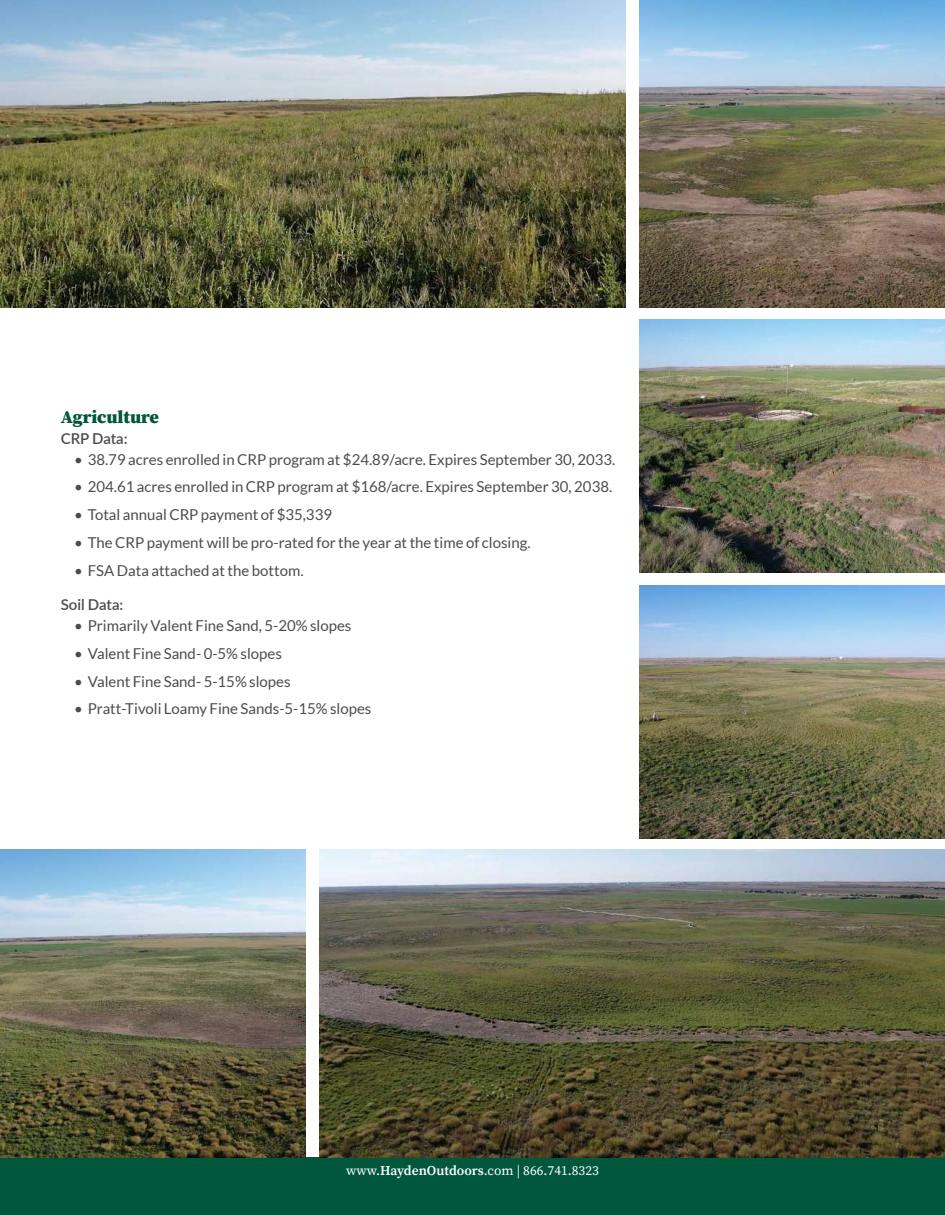
<style>
.page{position:relative;width:945px;height:1215px;background:#fff}
.page>*{position:absolute;margin:0;border:0;box-sizing:border-box;transform-origin:0 0}
.t1{font:900 18px "Source Serif Pro";color:#01573c}
.t2{font:15px "Lato";color:#4b4c4d}
.t3{font:600 15px "Lato";color:#4b4c4d}
.t4{font:13.5px "Source Serif Pro";color:#fff}
.s1{font-weight:600}
</style>
<div class="page">
<div style="left:0;top:1158px;width:945px;height:57px;background:#01573c"></div>
<img style="left:639px;top:0;width:306px;height:308px">
<img style="left:320px;top:850px;width:625px;height:308px">
<img style="left:0;top:0;width:626px;height:308px">
<img style="left:0;top:850px;width:306px;height:308px">
<img style="left:639px;top:586px;width:306px;height:253px">
<img style="left:639px;top:319px;width:306px;height:253px">
<p class="t1" style="left:61px;top:404px;width:100px">Agriculture</p>
<p class="t3" style="left:61px;top:427px;width:68px">CRP Data:</p>
<p class="t2" style="left:74px;top:451px;width:543px">• 38.79 acres enrolled in CRP program at $24.89/acre. Expires September 30, 2033.</p>
<p class="t2" style="left:74px;top:479px;width:540px">• 204.61 acres enrolled in CRP program at $168/acre. Expires September 30, 2038.</p>
<p class="t2" style="left:74px;top:506px;width:259px">• Total annual CRP payment of $35,339</p>
<p class="t2" style="left:74px;top:534px;width:458px">• The CRP payment will be pro-rated for the year at the time of closing.</p>
<p class="t2" style="left:74px;top:562px;width:231px">• FSA Data attached at the bottom.</p>
<p class="t3" style="left:61px;top:594px;width:64px">Soil Data:</p>
<p class="t2" style="left:74px;top:617px;width:279px">• Primarily Valent Fine Sand, 5-20% slopes</p>
<p class="t2" style="left:74px;top:645px;width:209px">• Valent Fine Sand- 0-5% slopes</p>
<p class="t2" style="left:74px;top:673px;width:218px">• Valent Fine Sand- 5-15% slopes</p>
<p class="t2" style="left:74px;top:701px;width:299px">• Pratt-Tivoli Loamy Fine Sands-5-15% slopes</p>
<p class="t4" style="left:346px;top:1161px;width:254px">www.<span class="s1">HaydenOutdoors</span>.com | 866.741.8323</p>
</div>
